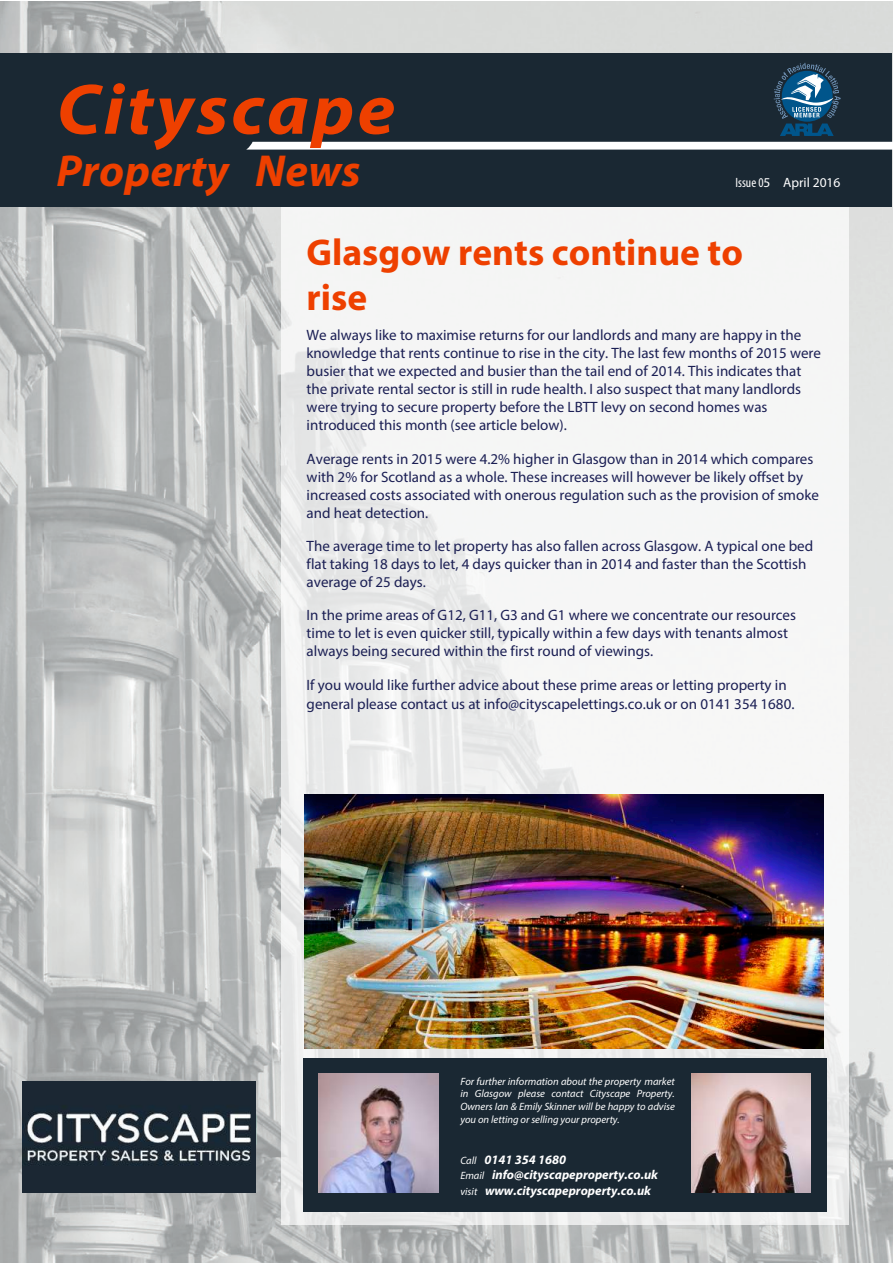
<style>
.page{position:relative;width:893px;height:1263px;background:#fff}
.page>*{position:absolute;margin:0;border:0;box-sizing:border-box;transform-origin:0 0}
.t1{font:italic 700 72px "Myriad Pro";letter-spacing:.04em;color:#ee4000;scale:1.05 1}
.t2{font:italic 700 45px "Myriad Pro";letter-spacing:.01em;color:#ee4000}
.t3{font:700 37.5px/45px "Myriad Pro";color:#ee4000}
.t4{font:15px/18px "Myriad Pro";color:#1b1f54}
.t5{font:13.5px "Myriad Pro";color:#fff}
.t6{font:italic 700 12.9px/15.5px "Myriad Pro";color:#fff}
.t7{font:italic 10.65px/12.8px "Myriad Pro";color:#fff;text-align:justify}
.s1{font-stretch:condensed}
.s2{font-weight:400;font-size:10.65px}
</style>
<div class="page">
<img style="left:1px;top:1px;width:892px;height:1262px">
<div style="left:281px;top:163px;width:568px;height:1061px;background:linear-gradient(to right,#eceded,#f7f7f7)"></div>
<div style="left:1px;top:53px;width:891px;height:154px;background:#1a2833"></div>
<div style="left:304px;top:1059px;width:522px;height:152px;background:#1a2833"></div>
<img style="left:304px;top:794px;width:520px;height:254px">
<svg style="left:246px;top:142px;width:647px;height:8px"></svg>
<svg style="left:255px;top:1111px;width:2px;height:46px"></svg>
<div style="left:211px;top:1124px;width:46px;height:21px;background:#1b2733"></div>
<svg style="left:774px;top:63px;width:67px;height:73px;background:#305975"></svg>
<img style="left:22px;top:1081px;width:233px;height:111px">
<img style="left:692px;top:1074px;width:119px;height:119px">
<img style="left:319px;top:1073px;width:119px;height:119px">
<h1 class="t1" style="left:57px;top:63px;width:324px">Cityscape</h1>
<h2 class="t2" style="left:57px;top:141px;width:305px">Property News</h2>
<p class="t5" style="left:735px;top:174px;width:106px"><span class="s1">Issue 0</span>5 April 2016</p>
<h3 class="t3" style="left:307px;top:229px;width:438px">Glasgow rents continue to rise</h3>
<p class="t4" style="left:307px;top:326px;width:516px">We always like to maximise returns for our landlords and many are happy in the knowledge that rents continue to rise in the city. The last few months of 2015 were busier that we expected and busier than the tail end of 2014. This indicates that the private rental sector is still in rude health. I also suspect that many landlords were trying to secure property before the LBTT levy on second homes was introduced this month (see article below).</p>
<p class="t4" style="left:307px;top:449px;width:514px">Average rents in 2015 were 4.2% higher in Glasgow than in 2014 which compares with 2% for Scotland as a whole. These increases will however be likely offset by increased costs associated with onerous regulation such as the provision of smoke and heat detection.</p>
<p class="t4" style="left:307px;top:537px;width:508px">The average time to let property has also fallen across Glasgow. A typical one bed flat taking 18 days to let, 4 days quicker than in 2014 and faster than the Scottish average of 25 days.</p>
<p class="t4" style="left:307px;top:606px;width:491px">In the prime areas of G12, G11, G3 and G1 where we concentrate our resources time to let is even quicker still, typically within a few days with tenants almost always being secured within the first round of viewings.</p>
<p class="t4" style="left:307px;top:675px;width:489px;line-height:19.2px">If you would like further advice about these prime areas or letting property in general please contact us at info@cityscapelettings.co.uk or on 0141 354 1680.</p>
<p class="t7" style="left:460px;top:1074px;width:216px">For further information about the property market in Glasgow please contact Cityscape Property.<br>Owners Ian &amp; Emily Skinner will be happy to advise you on letting or selling your property.</p>
<p class="t6" style="left:460px;top:1151px;width:199px"><span class="s2">Call</span> 0141 354 1680<br><span class="s2">Email</span> info@cityscapeproperty.co.uk <span class="s2">visit</span> www.cityscapeproperty.co.uk</p>
</div>
